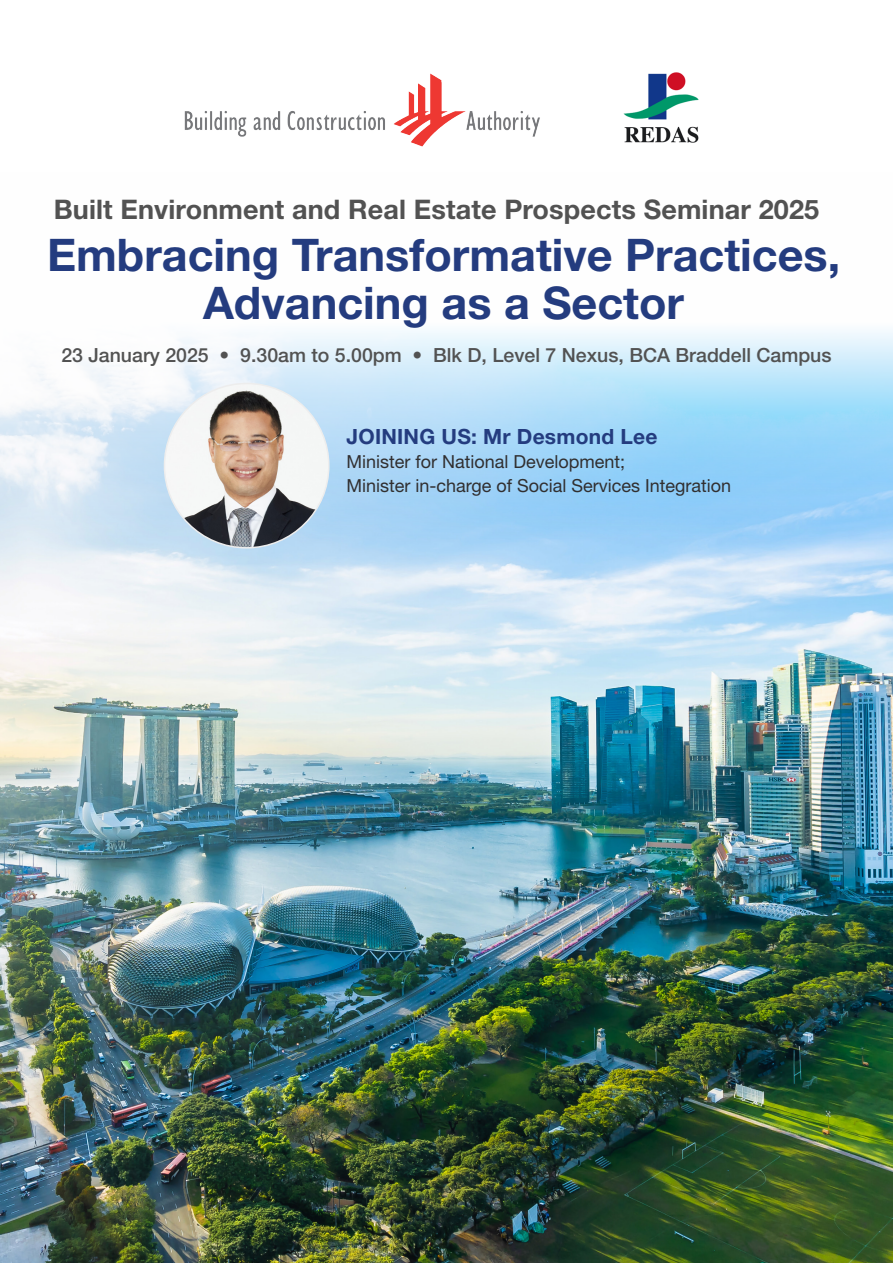
<style>
.page{position:relative;width:893px;height:1263px;background:#fff}
.page>*{position:absolute;margin:0;border:0;box-sizing:border-box;transform-origin:0 0}
.t1{font:700 45px/48px "Helvetica Neue LT Std";color:#243c7f;text-align:center}
.t2{font:700 27px "Helvetica Neue LT Std";letter-spacing:.005em;color:#525252}
.t3{font:700 21px "Helvetica Neue LT Std";letter-spacing:.01em;color:#243c7f}
.t4{font:500 19.5px "Helvetica Neue LT Std";color:#525252}
.t5{font:18px "Helvetica Neue LT Std";color:#312f30}
</style>
<div class="page">
<img style="left:0;top:330px;width:893px;height:933px">
<img style="left:184px;top:73px;width:356px;height:74px">
<img style="left:623px;top:72px;width:76px;height:71px">
<img style="left:164px;top:383px;width:165px;height:165px;border-radius:82px">
<p class="t2" style="left:54px;top:193px;width:767px">Built Environment and Real Estate Prospects Seminar 2025</p>
<p class="t1" style="left:47px;top:230px;width:795px">Embracing Transformative Practices,<br>Advancing as a Sector</p>
<p class="t4" style="left:61px;top:343px;width:772px">23 January 2025 • 9.30am to 5.00pm • Blk D, Level 7 Nexus, BCA Braddell Campus</p>
<p class="t3" style="left:347px;top:423px;width:312px">JOINING US: Mr Desmond Lee</p>
<p class="t5" style="left:347px;top:451px;width:280px">Minister for National Development;</p>
<p class="t5" style="left:347px;top:475px;width:386px">Minister in-charge of Social Services Integration</p>
</div>
